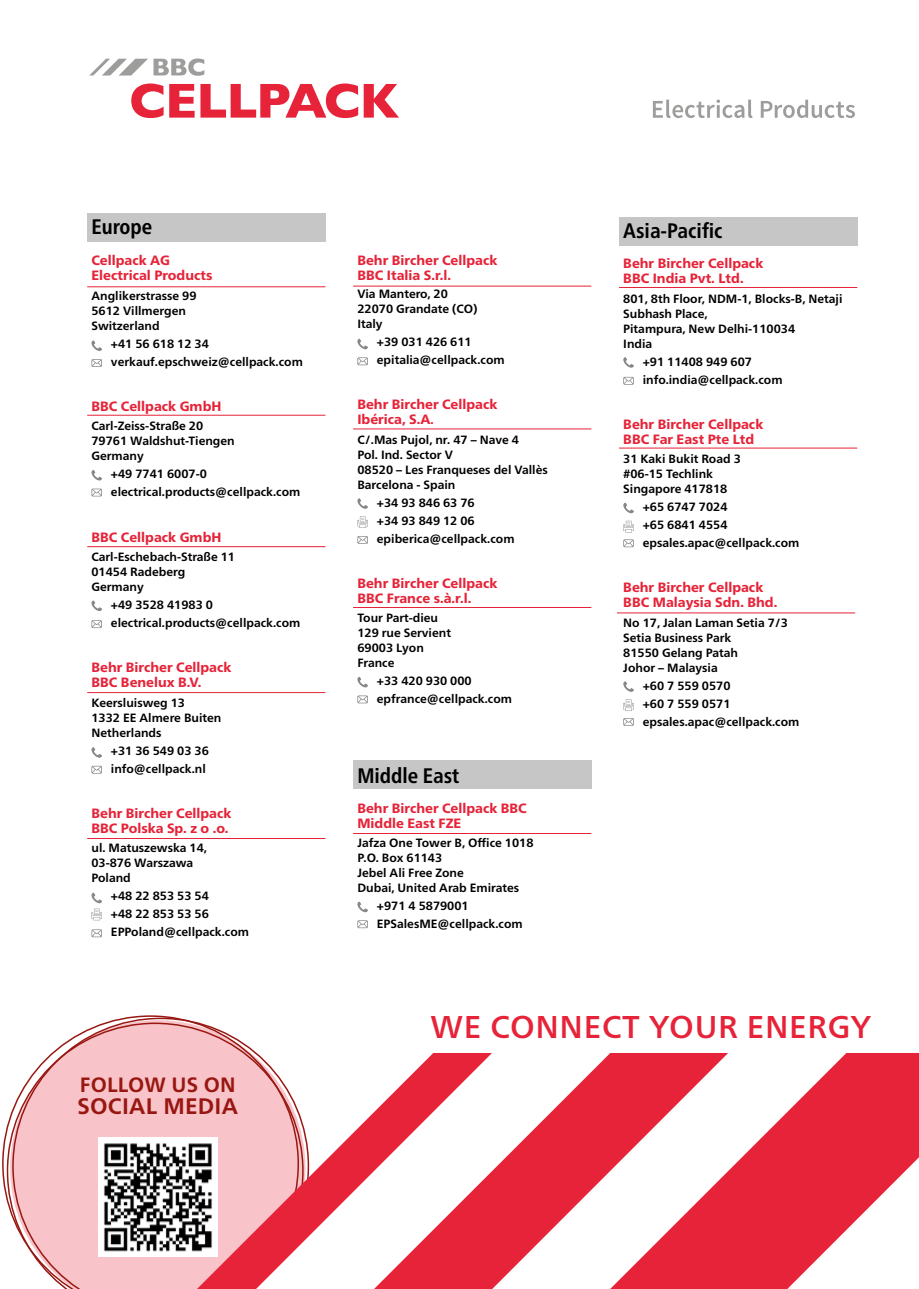
<style>
.page{position:relative;width:919px;height:1289px;background:#fff}
.page>*{position:absolute;margin:0;border:0;box-sizing:border-box;transform-origin:0 0}
.t1{font:500 31.5px "Frutiger Neue LTW1 G";letter-spacing:.02em;color:#e62338}
.t2{font:700 22.35px "Frutiger Neue LTW1 G";letter-spacing:.01em;color:#981711}
.t3{font:700 condensed 21px "Frutiger Neue LTW1 G";color:#000}
.t4{font:700 20.7px "Frutiger Neue LTW1 G";letter-spacing:.01em;color:#981711}
.t5{font:800 13.5px/15px "Frutiger Neue LTW1 G";color:#e62338}
.t6{font:700 12px/15px "Frutiger Neue LTW1 G";color:#000}
.s1{font-size:12px}
</style>
<div class="page">
<svg style="left:2px;top:1015px;width:254px;height:273px"></svg>
<svg style="left:131px;top:83px;width:63px;height:35px"></svg>
<svg style="left:200px;top:83px;width:199px;height:35px"></svg>
<svg style="left:89px;top:58px;width:115px;height:18px"></svg>
<svg style="left:652px;top:100px;width:100px;height:18px"></svg>
<svg style="left:760px;top:100px;width:94px;height:18px"></svg>
<svg style="left:197px;top:1052px;width:177px;height:236px"></svg>
<svg style="left:374px;top:1053px;width:236px;height:235px"></svg>
<svg style="left:610px;top:1053px;width:308px;height:235px;fill:#e62338"></svg>
<div style="left:353px;top:760px;width:238px;height:29px;background:#c6c6c6"></div>
<div style="left:619px;top:217px;width:238px;height:29px;background:#c6c6c6"></div>
<div style="left:87px;top:213px;width:238px;height:29px;background:#c6c6c6"></div>
<svg style="left:91px;top:340px;width:11px;height:11px"></svg>
<svg style="left:91px;top:359px;width:11px;height:8px"></svg>
<svg style="left:91px;top:470px;width:11px;height:10px"></svg>
<svg style="left:91px;top:488px;width:11px;height:8px"></svg>
<svg style="left:91px;top:600px;width:11px;height:11px"></svg>
<svg style="left:91px;top:620px;width:11px;height:8px"></svg>
<svg style="left:91px;top:747px;width:11px;height:10px"></svg>
<svg style="left:91px;top:765px;width:11px;height:8px"></svg>
<svg style="left:91px;top:892px;width:11px;height:28px"></svg>
<svg style="left:91px;top:929px;width:11px;height:8px"></svg>
<svg style="left:357px;top:339px;width:11px;height:10px"></svg>
<svg style="left:357px;top:357px;width:11px;height:8px"></svg>
<svg style="left:357px;top:498px;width:11px;height:11px"></svg>
<svg style="left:357px;top:516px;width:11px;height:12px"></svg>
<svg style="left:357px;top:536px;width:11px;height:8px"></svg>
<svg style="left:357px;top:677px;width:11px;height:10px"></svg>
<svg style="left:357px;top:695px;width:11px;height:8px"></svg>
<svg style="left:357px;top:901px;width:11px;height:11px"></svg>
<svg style="left:357px;top:920px;width:11px;height:8px"></svg>
<svg style="left:623px;top:357px;width:10px;height:11px"></svg>
<svg style="left:623px;top:377px;width:10px;height:8px"></svg>
<svg style="left:623px;top:503px;width:10px;height:10px"></svg>
<svg style="left:623px;top:521px;width:10px;height:11px"></svg>
<svg style="left:623px;top:539px;width:10px;height:8px"></svg>
<svg style="left:623px;top:681px;width:10px;height:11px"></svg>
<svg style="left:623px;top:699px;width:10px;height:12px"></svg>
<svg style="left:623px;top:718px;width:10px;height:7px"></svg>
<hr style="left:87px;top:286px;width:238px;height:1px;background:#e62338">
<hr style="left:87px;top:415px;width:238px;height:1px;background:#e62338">
<hr style="left:87px;top:546px;width:238px;height:1px;background:#e62338">
<hr style="left:87px;top:692px;width:238px;height:1px;background:#e62338">
<hr style="left:87px;top:838px;width:238px;height:1px;background:#e62338">
<hr style="left:353px;top:286px;width:238px;height:1px;background:#e62338">
<hr style="left:353px;top:428px;width:238px;height:1px;background:#e62338">
<hr style="left:353px;top:607px;width:238px;height:1px;background:#e62338">
<hr style="left:353px;top:833px;width:238px;height:1px;background:#e62338">
<hr style="left:619px;top:287px;width:238px;height:1px;background:#e62338">
<hr style="left:619px;top:447px;width:238px;height:1px;background:#e62338">
<hr style="left:617px;top:612px;width:238px;height:1px;background:#e62338">
<h3 class="t3" style="left:91px;top:211px;width:62px">Europe</h3>
<p class="t5" style="left:91px;top:252px;width:122px">Cellpack AG<br>Electrical Products</p>
<p class="t6" style="left:91px;top:287px;width:106px">Anglikerstrasse 99<br>5612 Villmergen<br>Switzerland</p>
<p class="t6" style="left:111px;top:334px;width:193px;line-height:18px">+41 56 618 12 34 verkauf.epschweiz@cellpack.com</p>
<p class="t5" style="left:91px;top:397px;width:131px">BBC Cellpack GmbH</p>
<p class="t6" style="left:91px;top:418px;width:145px">Carl-Zeiss-Straße 20<br>79761 Waldshut-Tiengen<br>Germany</p>
<p class="t6" style="left:111px;top:464px;width:191px;line-height:18px">+49 7741 6007-0 electrical.products@cellpack.com</p>
<p class="t5" style="left:91px;top:528px;width:131px">BBC Cellpack GmbH</p>
<p class="t6" style="left:91px;top:548px;width:145px">Carl-Eschebach-Straße 11<br>01454 Radeberg<br>Germany</p>
<p class="t6" style="left:111px;top:595px;width:191px;line-height:18px">+49 3528 41983 0 electrical.products@cellpack.com</p>
<p class="t5" style="left:91px;top:658px;width:141px">Behr Bircher Cellpack<br>BBC Benelux B.V.</p>
<p class="t6" style="left:91px;top:694px;width:131px">Keersluisweg 13<br>1332 EE Almere Buiten<br>Netherlands</p>
<p class="t6" style="left:111px;top:740px;width:99px;line-height:18px">+31 36 549 03 36 info@cellpack.nl</p>
<p class="t5" style="left:91px;top:804px;width:141px">Behr Bircher Cellpack<br>BBC Polska Sp. z o .o.</p>
<p class="t6" style="left:91px;top:839px;width:117px">ul. Matuszewska 14,<br>03-876 Warszawa<br>Poland</p>
<p class="t6" style="left:111px;top:886px;width:140px;line-height:18px">+48 22 853 53 54<br>+48 22 853 53 56<br>EPPoland@cellpack.com</p>
<h3 class="t4" style="left:80px;top:1069px;width:157px">FOLLOW US ON</h3>
<h2 class="t2" style="left:78px;top:1090px;width:162px">SOCIAL MEDIA</h2>
<p class="t5" style="left:357px;top:252px;width:141px">Behr Bircher Cellpack<br>BBC Italia S.r.l.</p>
<p class="t6" style="left:357px;top:285px;width:122px">Via Mantero, 20<br>22070 Grandate (CO)<br>Italy</p>
<p class="t6" style="left:377px;top:332px;width:129px;line-height:18px">+39 031 426 611 epitalia@cellpack.com</p>
<p class="t5" style="left:357px;top:396px;width:141px">Behr Bircher Cellpack<br>Ibérica, S.A<span class="s1">.</span></p>
<p class="t6" style="left:357px;top:431px;width:192px">C/.Mas Pujol, nr. 47 – Nave 4<br>Pol. Ind. Sector V<br>08520 – Les Franqueses del Vallès<br>Barcelona - Spain</p>
<p class="t6" style="left:377px;top:492px;width:139px;line-height:18px">+34 93 846 63 76<br>+34 93 849 12 06 epiberica@cellpack.com</p>
<p class="t5" style="left:357px;top:574px;width:141px">Behr Bircher Cellpack<br>BBC France s.à.r.l.</p>
<p class="t6" style="left:357px;top:609px;width:95px">Tour Part-dieu<br>129 rue Servient<br>69003 Lyon<br>France</p>
<p class="t6" style="left:377px;top:671px;width:137px;line-height:18px">+33 420 930 000 epfrance@cellpack.com</p>
<h3 class="t3" style="left:357px;top:759px;width:103px">Middle East</h3>
<p class="t5" style="left:357px;top:799px;width:171px">Behr Bircher Cellpack BBC<br>Middle East FZE</p>
<p class="t6" style="left:357px;top:834px;width:178px">Jafza One Tower B, Office 1018<br>P.O. Box 61143<br>Jebel Ali Free Zone<br>Dubai, United Arab Emirates</p>
<p class="t6" style="left:377px;top:896px;width:147px;line-height:18px">+971 4 5879001<br>EPSalesME@cellpack.com</p>
<h3 class="t3" style="left:623px;top:215px;width:101px">Asia-Pacific</h3>
<p class="t5" style="left:623px;top:255px;width:141px">Behr Bircher Cellpack<br>BBC India Pvt. Ltd.</p>
<p class="t6" style="left:623px;top:290px;width:221px">801, 8th Floor, NDM-1, Blocks-B, Netaji<br>Subhash Place,<br>Pitampura, New Delhi-110034<br>India</p>
<p class="t6" style="left:642px;top:351px;width:141px;line-height:18px">+91 11408 949 607 info.india@cellpack.com</p>
<p class="t5" style="left:623px;top:415px;width:141px">Behr Bircher Cellpack<br>BBC Far East Pte Ltd</p>
<p class="t6" style="left:623px;top:450px;width:119px">31 Kaki Bukit Road 3 #06-15 Techlink<br>Singapore 417818</p>
<p class="t6" style="left:642px;top:497px;width:158px;line-height:18px">+65 6747 7024<br>+65 6841 4554 epsales.apac@cellpack.com</p>
<p class="t5" style="left:623px;top:579px;width:155px">Behr Bircher Cellpack<br>BBC Malaysia Sdn. Bhd.</p>
<p class="t6" style="left:623px;top:614px;width:166px">No 17, Jalan Laman Setia 7/3<br>Setia Business Park<br>81550 Gelang Patah<br>Johor – Malaysia</p>
<p class="t6" style="left:642px;top:675px;width:158px;line-height:18px">+60 7 559 0570<br>+60 7 559 0571 epsales.apac@cellpack.com</p>
<h1 class="t1" style="left:430px;top:1004px;width:442px">WE CONNECT YOUR ENERGY</h1>
</div>
